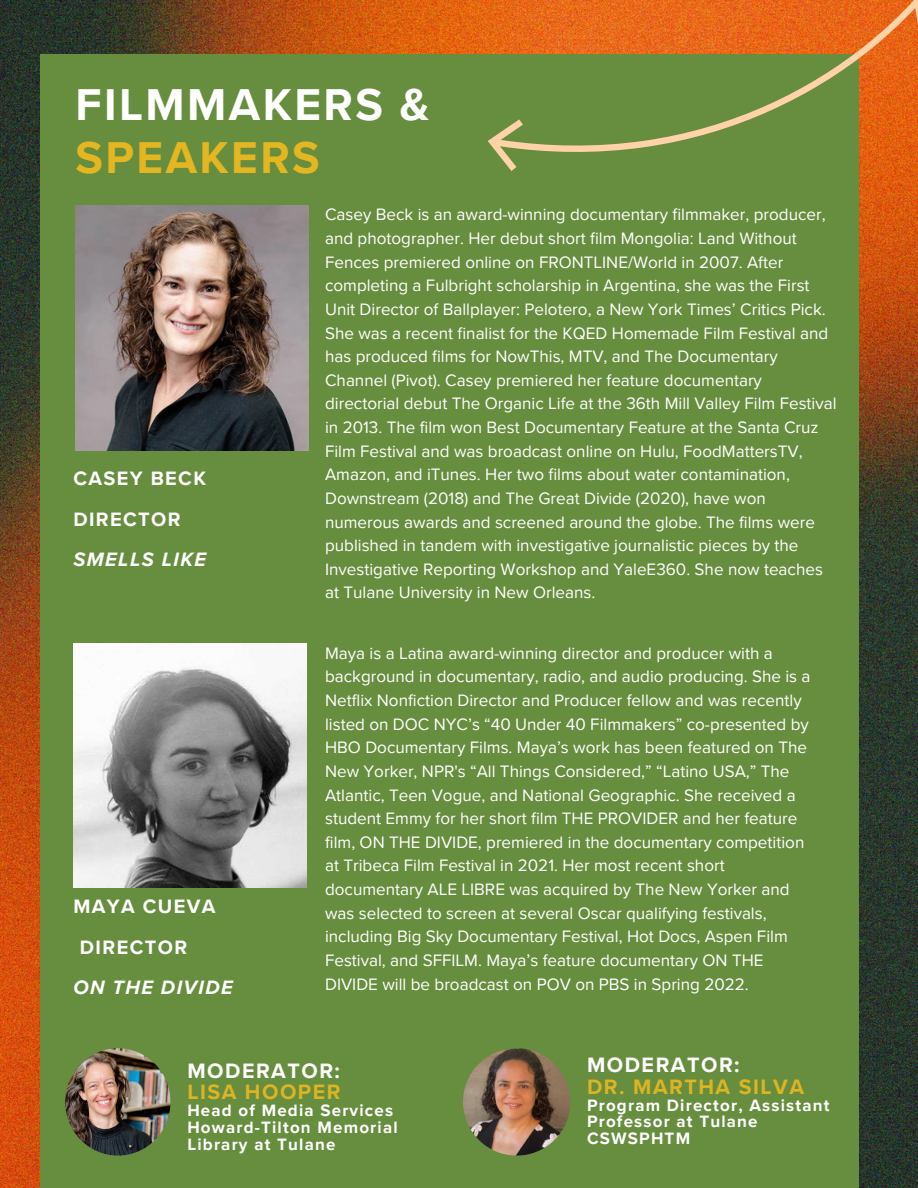
<style>
.page{position:relative;width:918px;height:1188px;background:#fff}
.page>*{position:absolute;margin:0;border:0;box-sizing:border-box;transform-origin:0 0}
.t1{font:700 45.9px/52.8px "Proxima Nova";letter-spacing:.055em;color:#fff}
.t2{font:700 21.45px/21.3px "Proxima Nova";letter-spacing:.07em;color:#ddb423}
.t3{font:700 21.45px/21.3px "Proxima Nova";letter-spacing:.07em;color:#fff}
.t4{font:700 19.95px "Proxima Nova";letter-spacing:.07em;color:#fff}
.t5{font:italic 700 19.95px "Proxima Nova";letter-spacing:.07em;color:#fff}
.t6{font:17.1px/23.7px "Proxima Nova";color:#fff}
.t7{font:700 16.95px/16.8px "Proxima Nova";letter-spacing:.07em;color:#fff}
.s1{color:#e4b621}
.s2{color:#ddb423}
.s3{color:#fff}
</style>
<div class="page">
<img style="left:0;top:0;width:918px;height:1188px">
<div style="left:40px;top:54px;width:818px;height:1134px;background:#678d3e"></div>
<img style="left:76px;top:205px;width:232px;height:246px">
<img style="left:73px;top:644px;width:233px;height:244px">
<svg style="left:481px;top:0;width:437px;height:394px"></svg>
<img style="left:463px;top:1048px;width:107px;height:108px;border-radius:50%">
<img style="left:65px;top:1048px;width:105px;height:108px;border-radius:50%">
<p class="t1" style="left:76px;top:79px;width:355px">FILMMAKERS &amp;<br><span class="s1">SPEAKERS</span></p>
<h2 class="t4" style="left:73px;top:467px;width:134px">CASEY BECK</h2>
<h2 class="t4" style="left:73px;top:507px;width:109px">DIRECTOR</h2>
<h2 class="t5" style="left:73px;top:548px;width:134px">SMELLS LIKE</h2>
<p class="t4" style="left:73px;top:895px;width:143px">MAYA CUEVA</p>
<p class="t4" style="left:80px;top:935px;width:109px">DIRECTOR</p>
<h2 class="t5" style="left:73px;top:976px;width:161px">ON THE DIVIDE</h2>
<p class="t6" style="left:325px;top:203px;width:513px">Casey Beck is an award-winning documentary filmmaker, producer, and photographer. Her debut short film Mongolia: Land Without Fences premiered online on FRONTLINE/World in 2007. After completing a Fulbright scholarship in Argentina, she was the First Unit Director of Ballplayer: Pelotero, a New York Times’ Critics Pick.<br>She was a recent finalist for the KQED Homemade Film Festival and has produced films for NowThis, MTV, and The Documentary Channel (Pivot). Casey premiered her feature documentary directorial debut The Organic Life at the 36th Mill Valley Film Festival in 2013. The film won Best Documentary Feature at the Santa Cruz Film Festival and was broadcast online on Hulu, FoodMattersTV, Amazon, and iTunes. Her two films about water contamination, Downstream (2018) and The Great Divide (2020), have won numerous awards and screened around the globe. The films were published in tandem with investigative journalistic pieces by the Investigative Reporting Workshop and YaleE360. She now teaches at Tulane University in New Orleans.</p>
<h2 class="t6" style="left:325px;top:642px;width:487px">Maya is a Latina award-winning director and producer with a background in documentary, radio, and audio producing. She is a Netflix Nonfiction Director and Producer fellow and was recently listed on DOC NYC’s “40 Under 40 Filmmakers” co-presented by HBO Documentary Films. Maya’s work has been featured on The New Yorker, NPR's “All Things Considered,” “Latino USA,” The Atlantic, Teen Vogue, and National Geographic. She received a student Emmy for her short film THE PROVIDER and her feature film, ON THE DIVIDE, premiered in the documentary competition at Tribeca Film Festival in 2021. Her most recent short documentary ALE LIBRE was acquired by The New Yorker and was selected to screen at several Oscar qualifying festivals, including Big Sky Documentary Festival, Hot Docs, Aspen Film Festival, and SFFILM. Maya’s feature documentary ON THE DIVIDE will be broadcast on POV on PBS in Spring 2022.</h2>
<h2 class="t3" style="left:187px;top:1060px;width:155px">MODERATOR:<br><span class="s2">LISA HOOPER</span></h2>
<h2 class="t7" style="left:187px;top:1102px;width:212px">Head of Media Services<br>Howard-Tilton Memorial<br>Library at Tulane</h2>
<p class="t2" style="left:587px;top:1055px;width:219px"><span class="s3">MODERATOR:<br></span>DR. MARTHA SILVA</p>
<p class="t7" style="left:587px;top:1097px;width:244px">Program Director, Assistant<br>Professor at Tulane<br>CSWSPHTM</p>
</div>
